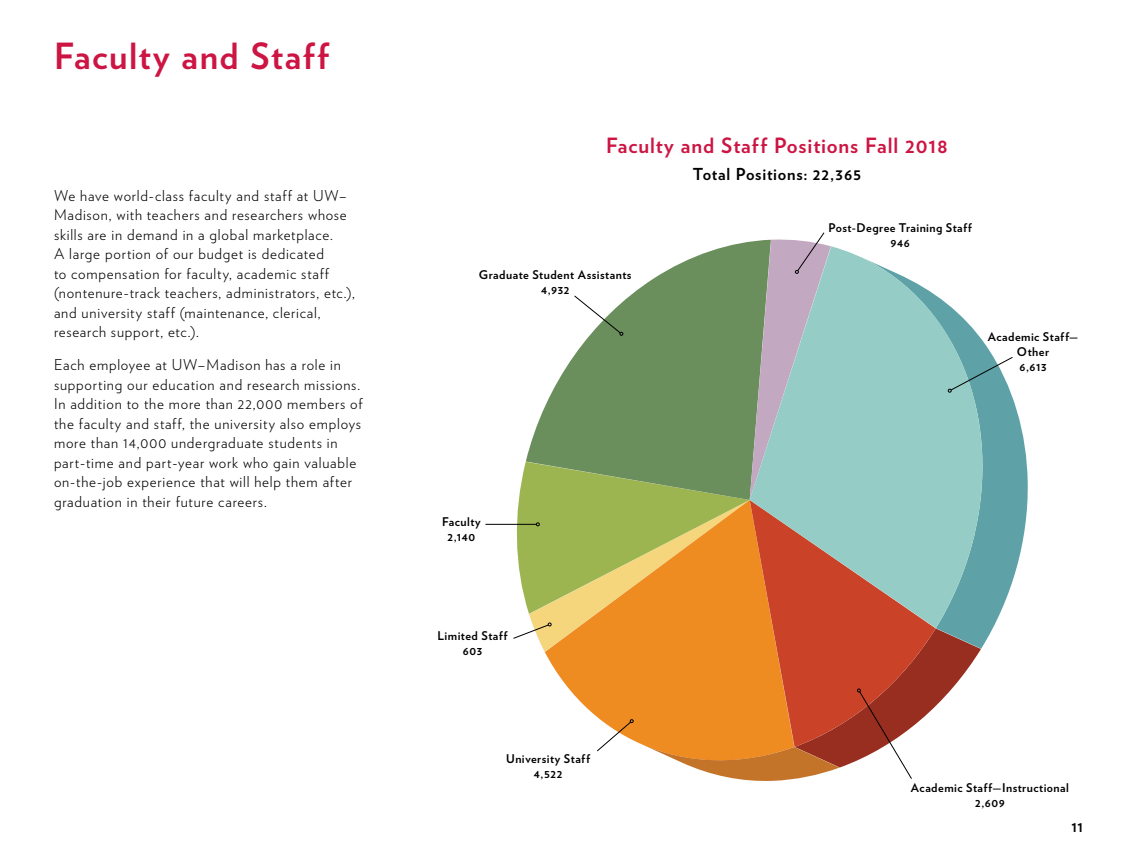
<style>
.page{position:relative;width:1134px;height:864px;background:#fff}
.page>*{position:absolute;margin:0;border:0;box-sizing:border-box;transform-origin:0 0}
.t1{font:700 36px "Verlag";letter-spacing:.04em;color:#cd1543}
.t2{font:700 21px "Verlag";letter-spacing:.04em;color:#cd1543}
.t3{font:700 16.5px "Verlag";letter-spacing:.045em;color:#000}
.t4{font:300 15px/19.5px "Verlag";letter-spacing:.05em;color:#000}
.t5{font:700 15px "Verlag";color:#000}
.t6{font:700 12px/15px "Verlag";letter-spacing:.04em;color:#000;text-align:center}
</style>
<div class="page">
<svg style="left:1014px;top:402px;width:14px;height:174px;fill:#5ea2a8"></svg>
<hr style="left:485px;top:524px;width:51px;height:1px;background:#000">
<svg style="left:513px;top:232px;width:501px;height:549px"></svg>
<h1 class="t1" style="left:54px;top:28px;width:276px">Faculty and Staff</h1>
<p class="t4" style="left:54px;top:185px;width:302px">We have world-class faculty and staff at UW– Madison, with teachers and researchers whose skills are in demand in a global marketplace.<br>A large portion of our budget is dedicated<br>to compensation for faculty, academic staff (nontenure-track teachers, administrators, etc.), and university staff (maintenance, clerical, research support, etc.).</p>
<p class="t4" style="left:54px;top:355px;width:310px">Each employee at UW–Madison has a role in supporting our education and research missions.<br>In addition to the more than 22,000 members of the faculty and staff, the university also employs more than 14,000 undergraduate students in part-time and part-year work who gain valuable on-the-job experience that will help them after graduation in their future careers.</p>
<h2 class="t2" style="left:606px;top:129px;width:343px">Faculty and Staff Positions Fall 2018</h2>
<p class="t3" style="left:693px;top:161px;width:170px">Total Positions: 22,365</p>
<p class="t6" style="left:479px;top:266px;width:154px">Graduate Student Assistants<br>4,932</p>
<p class="t6" style="left:442px;top:513px;width:40px">Faculty<br>2,140</p>
<p class="t6" style="left:438px;top:628px;width:72px">Limited Staff<br>603</p>
<p class="t6" style="left:506px;top:750px;width:86px">University Staff<br>4,522</p>
<p class="t6" style="left:828px;top:219px;width:145px">Post-Degree Training Staff<br>946</p>
<p class="t6" style="left:988px;top:329px;width:92px">Academic Staff—<br>Other<br>6,613</p>
<p class="t6" style="left:911px;top:780px;width:160px">Academic Staff—Instructional<br>2,609</p>
<p class="t5" style="left:1071px;top:815px;width:13px">11</p>
</div>
